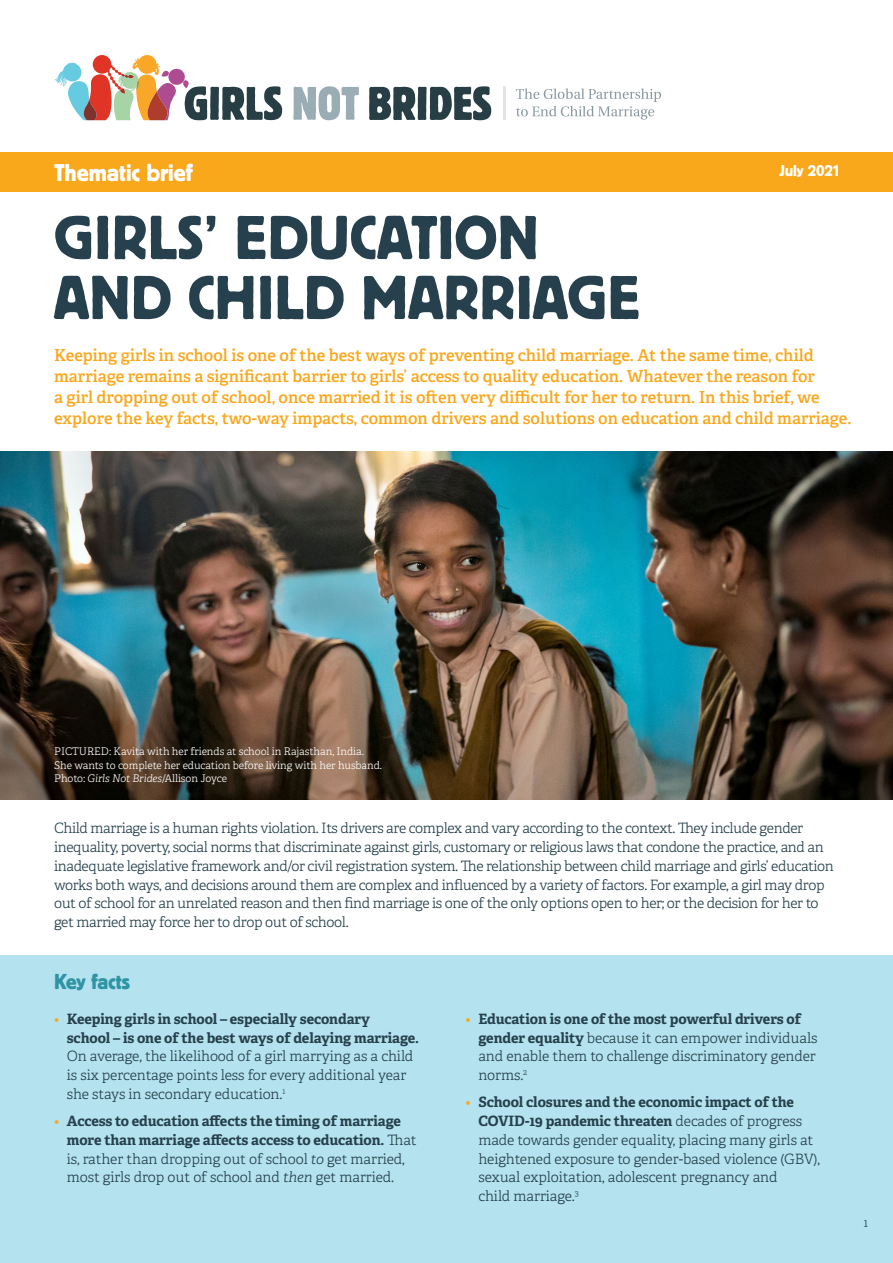
<style>
.page{position:relative;width:893px;height:1263px;background:#fff}
.page>*{position:absolute;margin:0;border:0;box-sizing:border-box;transform-origin:0 0}
.t1{font:64.5px/60px "Platz";color:#26414d}
.t2{font:25.5px "Platz";letter-spacing:.005em;color:#fff}
.Sub_Head-Level_2{font:22.5px "Platz";color:#2e94a4}
.Sub_Head-Level_1{font:600 16.5px/21px "Adelle";color:#f9a71b}
.t3{font:16.5px "Platz";color:#fff}
.Bulleted{font:300 14.25px/18.8px "Adelle";letter-spacing:-.005em;color:#26414d}
.Bulleted-2{font:300 14.25px/18.8px "Adelle";letter-spacing:-.025em;color:#26414d}
.Body_Text{font:300 12px "Adelle";color:#26414d}
.Photo_credit{font:300 10.5px/13.5px "Adelle";letter-spacing:-.005em;color:#fff}
.s1{font-style:italic}
.s2{color:#f9a71b}
.s3{font-weight:700}
</style>
<div class="page">
<div style="left:0;top:956px;width:893px;height:307px;background:#b5e2ef"></div>
<div style="left:0;top:152px;width:893px;height:39px;background:#f9a71b"></div>
<img style="left:0;top:451px;width:893px;height:348px">
<svg style="left:516px;top:88px;width:145px;height:32px"></svg>
<hr style="left:503px;top:86px;width:3px;height:34px;background:#e2e5e8">
<svg style="left:293px;top:86px;width:66px;height:34px"></svg>
<svg style="left:369px;top:86px;width:122px;height:34px"></svg>
<svg style="left:55px;top:55px;width:227px;height:65px"></svg>
<p class="t2" style="left:54px;top:158px;width:141px">Thematic brief</p>
<p class="t1" style="left:54px;top:207px;width:588px">GIRLS’ EDUCATION<br>AND CHILD MARRIAGE</p>
<p class="t3" style="left:779px;top:162px;width:61px">July 2021</p>
<p class="Sub_Head-Level_1" style="left:54px;top:345px;width:799px">Keeping girls in school is one of the best ways of preventing child marriage. At the same time, child marriage remains a significant barrier to girls’ access to quality education. Whatever the reason for<br>a girl dropping out of school, once married it is often very difficult for her to return. In this brief, we explore the key facts, two-way impacts, common drivers and solutions on education and child marriage.</p>
<p class="Photo_credit" style="left:54px;top:745px;width:329px">PICTURED: Kavita with her friends at school in Rajasthan, India.<br>She wants to complete her education before living with her husband.<br>Photo: <span class="s1">Girls Not Brides</span>/Allison Joyce</p>
<p class="Bulleted-2" style="left:54px;top:819px;width:781px">Child marriage is a human rights violation. Its drivers are complex and vary according to the context. They include gender inequality, poverty, social norms that discriminate against girls, customary or religious laws that condone the practice, and an inadequate legislative framework and/or civil registration system. The relationship between child marriage and girls’ education works both ways, and decisions around them are complex and influenced by a variety of factors. For example, a girl may drop out of school for an unrelated reason and then find marriage is one of the only options open to her; or the decision for her to get married may force her to drop out of school.</p>
<p class="Sub_Head-Level_2" style="left:54px;top:969px;width:78px">Key facts</p>
<p class="Bulleted" style="left:67px;top:1010px;width:354px;text-indent:-13px"><span class="s2">•</span> <span class="s3">Keeping girls in school – especially secondary<br>school – is one of the best ways of delaying marriage.<br></span>On average, the likelihood of a girl marrying as a child is six percentage points less for every additional year she stays in secondary education.<sup>1</sup></p>
<p class="Bulleted" style="left:67px;top:1112px;width:351px;text-indent:-13px"><span class="s2">•</span> <span class="s3">Access to education affects the timing of marriage more than marriage affects access to education.</span> That is, rather than dropping out of school <span class="s1">to</span> get married, most girls drop out of school and <span class="s1">then</span> get married.</p>
<p class="Bulleted" style="left:478px;top:1010px;width:341px;text-indent:-13px"><span class="s2">•</span> <span class="s3">Education is one of the most powerful drivers of gender equality</span> because it can empower individuals and enable them to challenge discriminatory gender norms.<sup>2</sup></p>
<p class="Bulleted" style="left:478px;top:1093px;width:343px;text-indent:-13px"><span class="s2">•</span> <span class="s3">School closures and the economic impact of the COVID-19 pandemic threaten</span> decades of progress made towards gender equality, placing many girls at heightened exposure to gender-based violence (GBV), sexual exploitation, adolescent pregnancy and<br>child marriage.<sup>3</sup></p>
<p class="Body_Text" style="left:864px;top:1216px;width:6px">1</p>
</div>
